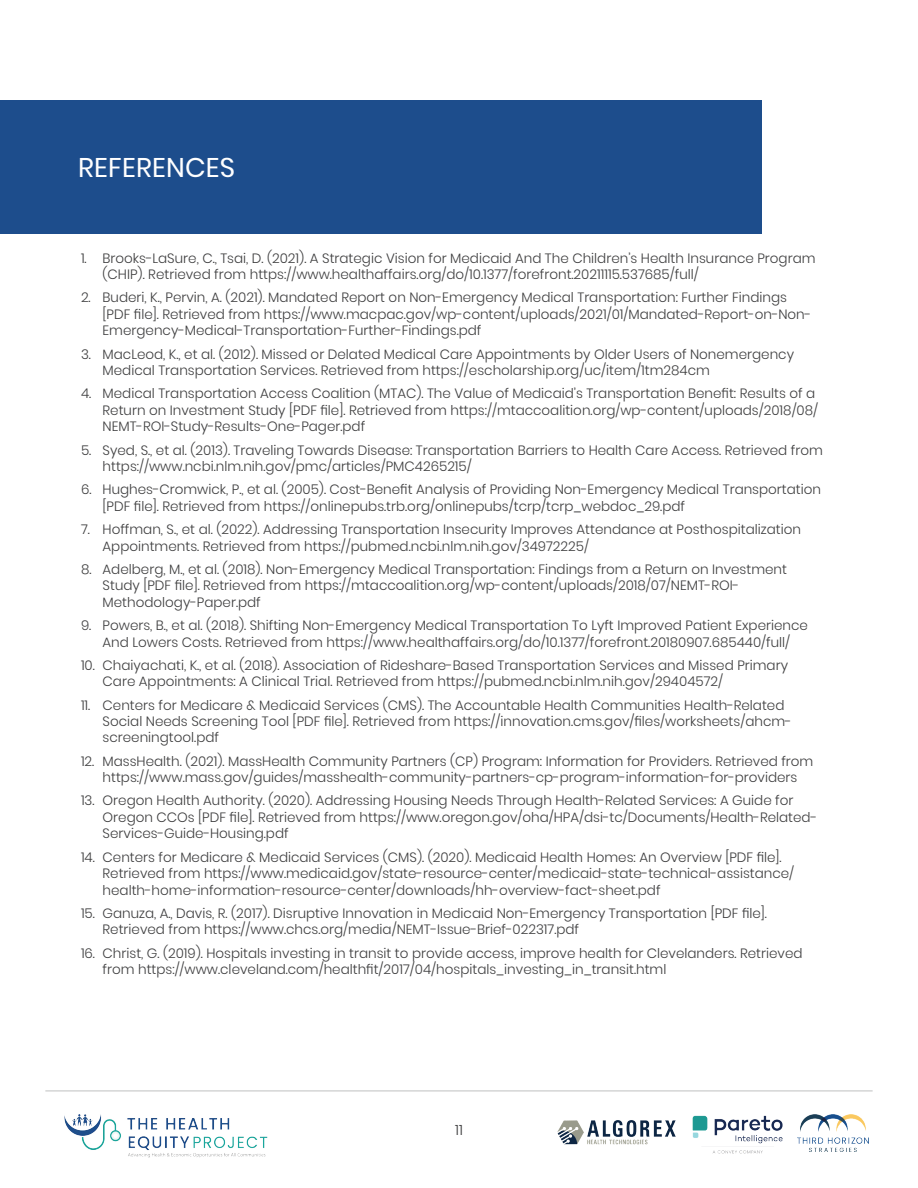
<style>
.page{position:relative;width:918px;height:1188px;background:#fff}
.page>*{position:absolute;margin:0;border:0;box-sizing:border-box;transform-origin:0 0}
.t1{font:27px "Poppins";letter-spacing:.01em;color:#fff}
.t2{font:300 14.25px "Poppins";color:#3e3e3f}
.t3{font:300 13.5px/16.5px "Poppins";color:#3e3e3f}
</style>
<div class="page">
<hr style="left:45px;top:1091px;width:828px;height:1px;background:#bfc0c1">
<img style="left:64px;top:1114px;width:204px;height:44px">
<img style="left:558px;top:1120px;width:118px;height:25px">
<img style="left:692px;top:1115px;width:91px;height:39px">
<img style="left:798px;top:1115px;width:70px;height:36px">
<div style="left:0;top:100px;width:762px;height:134px;background:#1d4d8c"></div>
<h1 class="t1" style="left:78px;top:152px;width:158px">REFERENCES</h1>
<p class="t3" style="left:103px;top:250px;width:714px;text-indent:-22px">1. Brooks-LaSure, C., Tsai, D. (2021). A Strategic Vision for Medicaid And The Children’s Health Insurance Program (CHIP). Retrieved from https://www.healthaffairs.org/do/10.1377/forefront.20211115.537685/full/</p>
<p class="t3" style="left:103px;top:289px;width:711px;text-indent:-22px">2. Buderi, K., Pervin, A. (2021). Mandated Report on Non-Emergency Medical Transportation: Further Findings [PDF file]. Retrieved from https://www.macpac.gov/wp-content/uploads/2021/01/Mandated-Report-on-Non-<br>Emergency-Medical-Transportation-Further-Findings.pdf</p>
<p class="t3" style="left:103px;top:346px;width:693px;text-indent:-22px">3. MacLeod, K., et al. (2012). Missed or Delated Medical Care Appointments by Older Users of Nonemergency<br>Medical Transportation Services. Retrieved from https://escholarship.org/uc/item/1tm284cm</p>
<p class="t3" style="left:103px;top:385px;width:717px;text-indent:-22px">4. Medical Transportation Access Coalition (MTAC). The Value of Medicaid’s Transportation Benefit: Results of a<br>Return on Investment Study [PDF file]. Retrieved from https://mtaccoalition.org/wp-content/uploads/2018/08/<br>NEMT-ROI-Study-Results-One-Pager.pdf</p>
<p class="t3" style="left:103px;top:442px;width:722px;text-indent:-22px">5. Syed, S., et al. (2013). Traveling Towards Disease: Transportation Barriers to Health Care Access. Retrieved from https://www.ncbi.nlm.nih.gov/pmc/articles/PMC4265215/</p>
<p class="t3" style="left:103px;top:481px;width:720px;text-indent:-22px">6. Hughes-Cromwick, P., et al. (2005). Cost-Benefit Analysis of Providing Non-Emergency Medical Transportation [PDF file]. Retrieved from https://onlinepubs.trb.org/onlinepubs/tcrp/tcrp_webdoc_29.pdf</p>
<p class="t3" style="left:103px;top:521px;width:700px;text-indent:-22px">7. Hoffman, S., et al. (2022). Addressing Transportation Insecurity Improves Attendance at Posthospitalization<br>Appointments. Retrieved from https://pubmed.ncbi.nlm.nih.gov/34972225/</p>
<p class="t3" style="left:103px;top:561px;width:686px;text-indent:-22px">8. Adelberg, M., et al. (2018). Non-Emergency Medical Transportation: Findings from a Return on Investment<br>Study [PDF file]. Retrieved from https://mtaccoalition.org/wp-content/uploads/2018/07/NEMT-ROI-<br>Methodology-Paper.pdf</p>
<p class="t3" style="left:81px;top:617px;width:729px;text-align:center">9. Powers, B., et al. (2018). Shifting Non-Emergency Medical Transportation To Lyft Improved Patient Experience<br>And Lowers Costs. Retrieved from https://www.healthaffairs.org/do/10.1377/forefront.20180907.685440/full/</p>
<p class="t3" style="left:103px;top:657px;width:687px;text-indent:-22px">10. Chaiyachati, K., et al. (2018). Association of Rideshare-Based Transportation Services and Missed Primary<br>Care Appointments: A Clinical Trial. Retrieved from https://pubmed.ncbi.nlm.nih.gov/29404572/</p>
<p class="t3" style="left:103px;top:697px;width:691px;text-indent:-22px">11. Centers for Medicare &amp; Medicaid Services (CMS). The Accountable Health Communities Health-Related<br>Social Needs Screening Tool [PDF file]. Retrieved from https://innovation.cms.gov/files/worksheets/ahcm&shy;screeningtool.pdf</p>
<p class="t3" style="left:81px;top:753px;width:734px;text-align:center">12. MassHealth. (2021). MassHealth Community Partners (CP) Program: Information for Providers. Retrieved from https://www.mass.gov/guides/masshealth-community-partners-cp-program-information-for-providers</p>
<p class="t3" style="left:103px;top:793px;width:716px;text-indent:-22px">13. Oregon Health Authority. (2020). Addressing Housing Needs Through Health-Related Services: A Guide for<br>Oregon CCOs [PDF file]. Retrieved from https://www.oregon.gov/oha/HPA/dsi-tc/Documents/Health-Related-<br>Services-Guide-Housing.pdf</p>
<p class="t3" style="left:103px;top:849px;width:693px;text-indent:-22px">14. Centers for Medicare &amp; Medicaid Services (CMS). (2020). Medicaid Health Homes: An Overview [PDF file].<br>Retrieved from https://www.medicaid.gov/state-resource-center/medicaid-state-technical-assistance/ health-home-information-resource-center/downloads/hh-overview-fact-sheet.pdf</p>
<p class="t3" style="left:103px;top:905px;width:666px;text-indent:-22px">15. Ganuza, A., Davis, R. (2017). Disruptive Innovation in Medicaid Non-Emergency Transportation [PDF file].<br>Retrieved from https://www.chcs.org/media/NEMT-Issue-Brief-022317.pdf</p>
<p class="t3" style="left:103px;top:945px;width:702px;text-indent:-22px">16. Christ, G. (2019). Hospitals investing in transit to provide access, improve health for Clevelanders. Retrieved from https://www.cleveland.com/healthfit/2017/04/hospitals_investing_in_transit.html</p>
<p class="t2" style="left:455px;top:1122px;width:9px">11</p>
</div>
